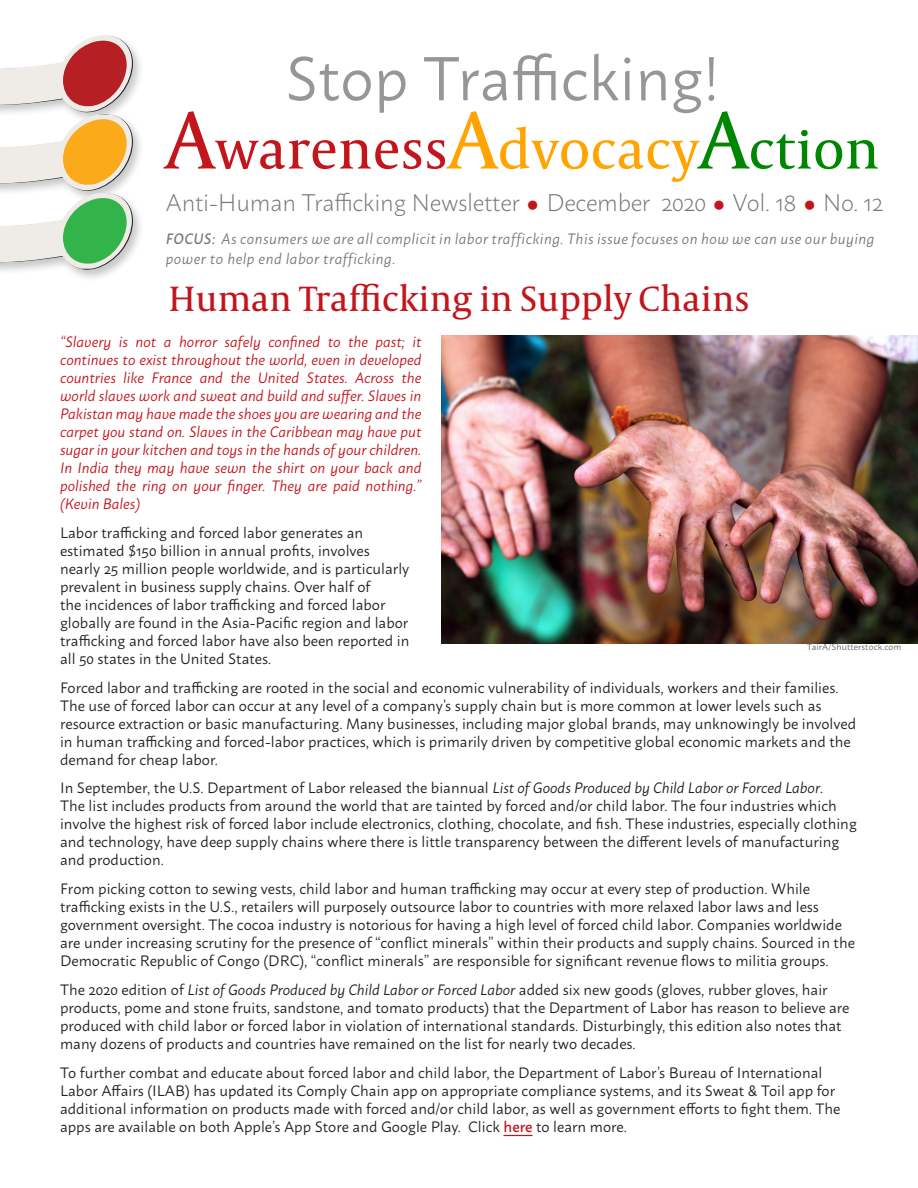
<style>
.page{position:relative;width:918px;height:1188px;background:#fff}
.page>*{position:absolute;margin:0;border:0;box-sizing:border-box;transform-origin:0 0}
.t1{font:61.5px "Macho";color:#949698}
.t2{font:55.5px "Capitolium News 2";letter-spacing:.005em;color:#c2151c}
.t3{font:36px "Capitolium News 2";color:#c2151c}
.t4{font:300 24px "Macho";letter-spacing:-.01em;color:#77797b}
.t5{font:15px/18px "Macho";color:#231f20}
.t6{font:italic 15px/18px "Macho";color:#c2151c;text-align:justify}
.t7{font:italic 15px/19.5px "Macho";letter-spacing:.03em;color:#77797b}
.t8{font:9px "Macho";letter-spacing:.01em;color:#636466}
.s1{font-size:83.25px}
.s2{font-size:83.25px;color:#ffa400}
.s3{color:#ffa400}
.s4{font-size:83.25px;color:#008701}
.s5{color:#008701}
.s6{color:#c2151c}
.s7{font-weight:500}
.s8{font-style:italic}
.s9{font-weight:500;color:#c2151c}
</style>
<div class="page">
<div style="left:0;top:34px;width:144px;height:248px;background:#231f20;opacity:.25"></div>
<svg style="left:0;top:35px;width:133px;height:236px"></svg>
<svg style="left:504px;top:1135px;width:29px;height:1px"></svg>
<img style="left:442px;top:335px;width:476px;height:309px">
<p class="t1" style="left:285px;top:25px;width:436px">Stop Trafficking!</p>
<p class="t2" style="left:165px;top:111px;width:716px"><span class="s1">A</span>wareness<span class="s2">A</span><span class="s3">dvocacy</span><span class="s4">A</span><span class="s5">ction</span></p>
<p class="t4" style="left:166px;top:182px;width:719px">Anti-Human Trafficking Newsletter <span class="s6">●</span> December 2020 <span class="s6">●</span> Vol. 18 <span class="s6">●</span> No. 12</p>
<p class="t7" style="left:166px;top:228px;width:710px"><span class="s7">FOCUS:</span> As consumers we are all complicit in labor trafficking. This issue focuses on how we can use our buying power to help end labor trafficking.</p>
<p class="t3" style="left:169px;top:274px;width:582px">Human Trafficking in Supply Chains</p>
<p class="t6" style="left:60px;top:331px;width:363px">“Slavery is not a horror safely confined to the past; it continues to exist throughout the world, even in developed countries like France and the United States. Across the world slaves work and sweat and build and suffer. Slaves in Pakistan may have made the shoes you are wearing and the carpet you stand on. Slaves in the Caribbean may have put sugar in your kitchen and toys in the hands of your children.<br>In India they may have sewn the shirt on your back and polished the ring on your finger. They are paid nothing.” (Kevin Bales)</p>
<p class="t5" style="left:60px;top:522px;width:351px">Labor trafficking and forced labor generates an estimated $150 billion in annual profits, involves nearly 25 million people worldwide, and is particularly prevalent in business supply chains. Over half of<br>the incidences of labor trafficking and forced labor globally are found in the Asia-Pacific region and labor trafficking and forced labor have also been reported in all 50 states in the United States.</p>
<p class="t5" style="left:60px;top:677px;width:798px">Forced labor and trafficking are rooted in the social and economic vulnerability of individuals, workers and their families.<br>The use of forced labor can occur at any level of a company’s supply chain but is more common at lower levels such as resource extraction or basic manufacturing. Many businesses, including major global brands, may unknowingly be involved in human trafficking and forced-labor practices, which is primarily driven by competitive global economic markets and the demand for cheap labor.</p>
<p class="t5" style="left:60px;top:778px;width:798px">In September, the U.S. Department of Labor released the biannual <span class="s8">List of Goods Produced by Child Labor or Forced Labor</span>.<br>The list includes products from around the world that are tainted by forced and/or child labor. The four industries which involve the highest risk of forced labor include electronics, clothing, chocolate, and fish. These industries, especially clothing and technology, have deep supply chains where there is little transparency between the different levels of manufacturing and production.</p>
<p class="t5" style="left:60px;top:878px;width:796px">From picking cotton to sewing vests, child labor and human trafficking may occur at every step of production. While trafficking exists in the U.S., retailers will purposely outsource labor to countries with more relaxed labor laws and less government oversight. The cocoa industry is notorious for having a high level of forced child labor. Companies worldwide are under increasing scrutiny for the presence of “conflict minerals” within their products and supply chains. Sourced in the Democratic Republic of Congo (DRC), “conflict minerals” are responsible for significant revenue flows to militia groups.</p>
<p class="t5" style="left:60px;top:979px;width:791px">The 2020 edition of <span class="s8">List of Goods Produced by Child Labor or Forced Labor</span> added six new goods (gloves, rubber gloves, hair products, pome and stone fruits, sandstone, and tomato products) that the Department of Labor has reason to believe are produced with child labor or forced labor in violation of international standards. Disturbingly, this edition also notes that many dozens of products and countries have remained on the list for nearly two decades.</p>
<p class="t5" style="left:60px;top:1062px;width:782px">To further combat and educate about forced labor and child labor, the Department of Labor’s Bureau of International Labor Affairs (ILAB) has updated its Comply Chain app on appropriate compliance systems, and its Sweat &amp; Toil app for additional information on products made with forced and/or child labor, as well as government efforts to fight them. The apps are available on both Apple’s App Store and Google Play. Click <span class="s9">here</span> to learn more.</p>
<p class="t8" style="left:807px;top:639px;width:96px">TairA/Shutterstock.com</p>
</div>
